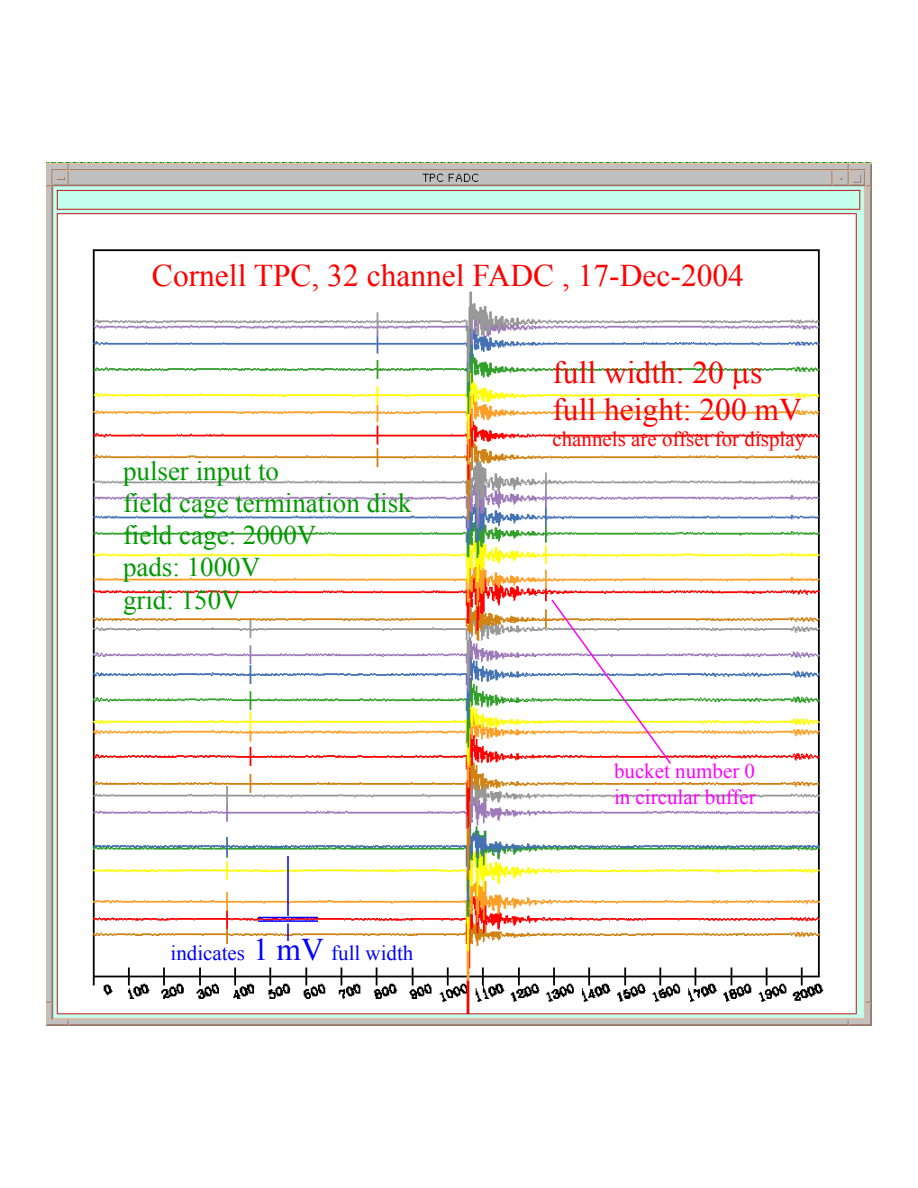
<style>
.page{position:relative;width:918px;height:1188px;background:#fff}
.page>*{position:absolute;margin:0;border:0;box-sizing:border-box;transform-origin:0 0}
.t1{font:31.5px/37.5px "Times New Roman";color:#f00}
.t2{font:27px/32.2px "Times New Roman";color:#090}
.t3{font:21px/25.5px "Times New Roman";color:#f0f}
.t4{font:21px "Times New Roman";color:#f00}
.t5{font:21px "Times New Roman";color:#00f}
.s1{font-size:31.5px}
</style>
<div class="page">
<img style="left:46px;top:162px;width:826px;height:864px">
<svg style="left:550px;top:598px;width:123px;height:168px"></svg>
<hr style="left:258px;top:917px;width:60px;height:1px;background:#00f">
<hr style="left:258px;top:920px;width:60px;height:2px;background:#00f">
<svg style="left:287px;top:923px;width:2px;height:18px"></svg>
<hr style="left:287px;top:856px;width:2px;height:60px;background:#00f">
<svg style="left:734px;top:368px;width:15px;height:21px"></svg>
<p class="t1" style="left:152px;top:256px;width:594px">Cornell TPC, 32 channel FADC , 17-Dec-2004</p>
<p class="t2" style="left:123px;top:454px;width:290px">pulser input to<br>field cage termination disk field cage: 2000V<br>pads: 1000V<br>grid: 150V</p>
<p class="t5" style="left:170px;top:939px;width:244px">indicates <span class="s1">1 mV</span> full width</p>
<p class="t1" style="left:552px;top:353px;width:251px">full width: 20 s full height: 200 mV</p>
<p class="t4" style="left:552px;top:424px;width:254px">channels are offset for display</p>
<p class="t3" style="left:614px;top:758px;width:143px">bucket number 0 in circular buffer</p>
</div>
